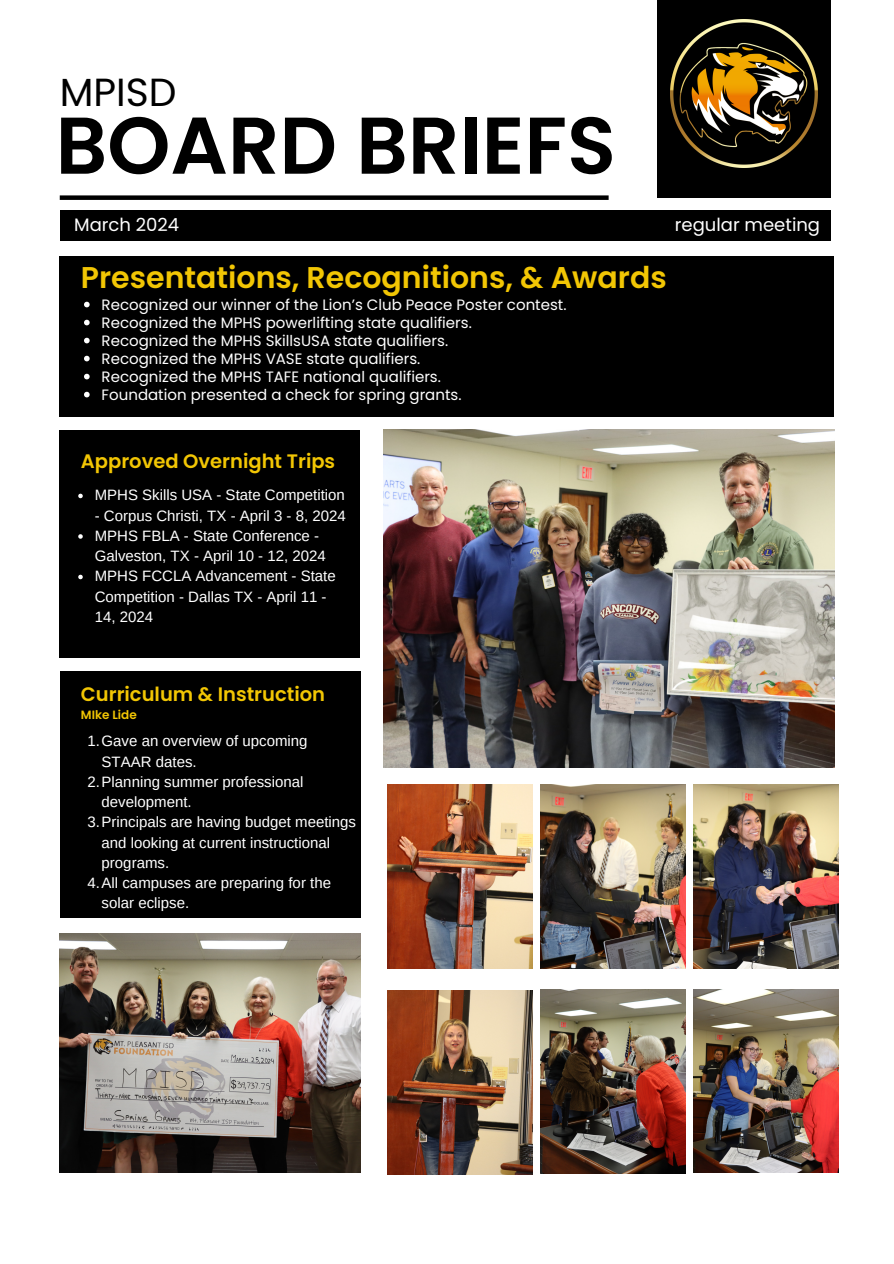
<style>
.page{position:relative;width:894px;height:1264px;background:#fff}
.page>*{position:absolute;margin:0;border:0;box-sizing:border-box;transform-origin:0 0}
.t1{font:600 80.25px "Poppins";color:#000}
.t2{font:39.15px "Poppins";color:#000}
.t3{font:600 30px "Poppins";color:#f2c604}
.t4{font:600 19.5px "Poppins";color:#f2c604}
.t5{font:18px "Poppins";color:#fff}
.t6{font:15px/20.2px "Arimo";color:#fff}
.t7{font:15px "Poppins";color:#fff}
.t8{font:600 12px "Poppins";color:#f2c604}
</style>
<div class="page">
<img style="left:383px;top:430px;width:450px;height:337px">
<div style="left:657px;top:0;width:173px;height:198px;background:#000"></div>
<div style="left:60px;top:195px;width:548px;height:5px;background:#000"></div>
<div style="left:60px;top:430px;width:300px;height:227px;background:#000"></div>
<div style="left:60px;top:210px;width:770px;height:30px;background:#000"></div>
<img style="left:670px;top:20px;width:147px;height:147px">
<div style="left:59px;top:256px;width:775px;height:160px;background:#000"></div>
<img style="left:387px;top:784px;width:145px;height:184px">
<img style="left:540px;top:784px;width:145px;height:184px">
<img style="left:693px;top:784px;width:145px;height:184px">
<img style="left:387px;top:990px;width:145px;height:184px">
<img style="left:540px;top:989px;width:145px;height:184px">
<img style="left:693px;top:989px;width:145px;height:183px">
<div style="left:60px;top:670px;width:300px;height:247px;background:#000"></div>
<img style="left:60px;top:933px;width:300px;height:239px">
<svg style="left:84px;top:302px;width:6px;height:5px"></svg>
<svg style="left:84px;top:320px;width:6px;height:5px"></svg>
<svg style="left:84px;top:338px;width:6px;height:5px"></svg>
<svg style="left:84px;top:356px;width:6px;height:5px"></svg>
<svg style="left:84px;top:374px;width:6px;height:5px"></svg>
<svg style="left:84px;top:392px;width:6px;height:5px"></svg>
<svg style="left:78px;top:493px;width:5px;height:5px"></svg>
<svg style="left:78px;top:534px;width:5px;height:4px"></svg>
<svg style="left:78px;top:574px;width:5px;height:5px"></svg>
<p class="t2" style="left:60px;top:65px;width:118px">MPISD</p>
<h5 class="t1" style="left:56px;top:89px;width:561px">BOARD BRIEFS</h5>
<h3 class="t5" style="left:74px;top:212px;width:106px">March 2024</h3>
<p class="t5" style="left:674px;top:212px;width:147px">regular meeting</p>
<h5 class="t3" style="left:81px;top:256px;width:587px">Presentations, Recognitions, &amp; Awards</h5>
<p class="t7" style="left:102px;top:294px;width:466px">Recognized our winner of the Lion’s Club Peace Poster contest.</p>
<p class="t7" style="left:102px;top:312px;width:371px">Recognized the MPHS powerlifting state qualifiers.</p>
<p class="t7" style="left:102px;top:330px;width:348px">Recognized the MPHS SkillsUSA state qualifiers.</p>
<p class="t7" style="left:102px;top:348px;width:320px">Recognized the MPHS VASE state qualifiers.</p>
<p class="t7" style="left:102px;top:366px;width:341px">Recognized the MPHS TAFE national qualifiers.</p>
<h4 class="t7" style="left:102px;top:384px;width:361px">Foundation presented a check for spring grants.</h4>
<p class="t4" style="left:81px;top:448px;width:256px">Approved Overnight Trips</p>
<p class="t6" style="left:95px;top:485px;width:251px">MPHS Skills USA - State Competition</p>
<p class="t6" style="left:95px;top:505px;width:252px">- Corpus Christi, TX - April 3 - 8, 2024</p>
<p class="t6" style="left:95px;top:525px;width:232px">MPHS FBLA - State Conference -<br>Galveston, TX - April 10 - 12, 2024</p>
<h4 class="t6" style="left:95px;top:566px;width:242px">MPHS FCCLA Advancement - State<br>Competition - Dallas TX - April 11 -<br>14, 2024</h4>
<p class="t4" style="left:81px;top:680px;width:246px">Curriculum &amp; Instruction</p>
<p class="t8" style="left:81px;top:706px;width:57px">MIke Lide</p>
<p class="t6" style="left:102px;top:731px;width:207px;text-indent:-14px">1.Gave an overview of upcoming<br>STAAR dates.</p>
<p class="t6" style="left:102px;top:771px;width:203px;text-indent:-14px">2.Planning summer professional development.</p>
<p class="t6" style="left:102px;top:812px;width:256px;text-indent:-14px">3.Principals are having budget meetings and looking at current instructional programs.</p>
<p class="t6" style="left:102px;top:872px;width:231px;text-indent:-14px">4.All campuses are preparing for the solar eclipse.</p>
</div>
